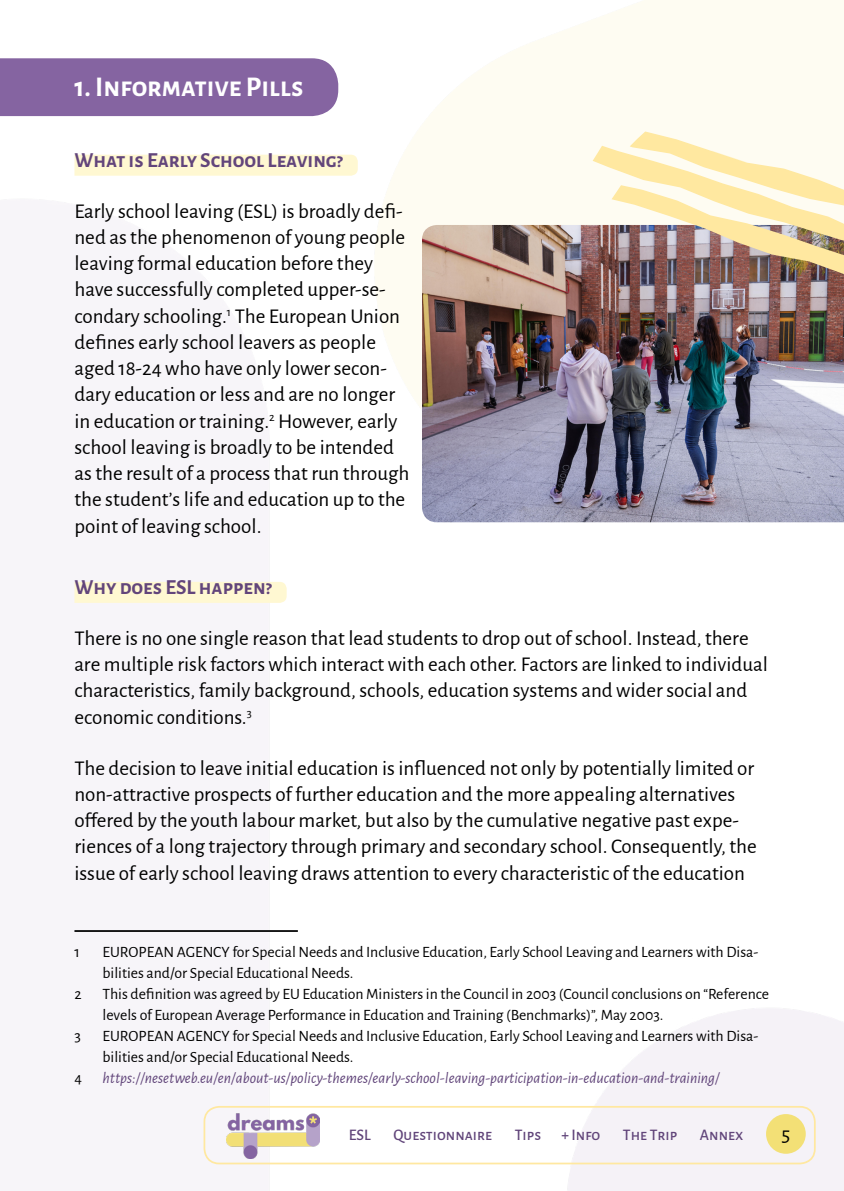
<style>
.page{position:relative;width:844px;height:1191px;background:#fff}
.page>*{position:absolute;margin:0;border:0;box-sizing:border-box;transform-origin:0 0}
.t1{font:700 28px "Alegreya Sans SC";color:#fff}
.t2{font:21px/26.2px "Alegreya Sans";color:#000}
.t3{font:700 21px "Alegreya Sans SC";color:#62457b}
.t4{font:21px "Alegreya Sans SC";color:#000}
.t5{font:15.75px/21px "Alegreya Sans";color:#000}
.t6{font:italic 15.75px "Alegreya Sans";color:#61457a}
.t7{font:500 15.75px "Alegreya Sans SC";color:#61457a}
</style>
<div class="page">
<div style="left:203px;top:1106px;width:612px;height:58px;border:2px solid #ffe8a0;border-radius:15px"></div>
<img style="left:226px;top:1113px;width:93px;height:46px">
<div style="left:765px;top:1114px;width:40px;height:39px;background:#f3e076;border-radius:50%"></div>
<div style="left:0;top:58px;width:338px;height:58px;background:#8564a1"></div>
<div style="left:74px;top:155px;width:283px;height:21px;background:#fff8d2"></div>
<div style="left:74px;top:582px;width:212px;height:21px;background:#fff8d2"></div>
<hr style="left:74px;top:930px;width:224px;height:2px;background:#000">
<img style="left:422px;top:225px;width:421px;height:297px">
<svg style="left:592px;top:131px;width:251px;height:164px"></svg>
<h1 class="t1" style="left:74px;top:66px;width:230px">1. Informative Pills</h1>
<p class="t3" style="left:74px;top:144px;width:270px">What is Early School Leaving?</p>
<p class="t2" style="left:74px;top:197px;width:336px">Early school leaving (ESL) is broadly defi&shy;ned as the phenomenon of young people leaving formal education before they have successfully completed upper-se&shy;condary schooling.<sup>1</sup> The European Union defines early school leavers as people aged 18-24 who have only lower secon&shy;dary education or less and are no longer in education or training.<sup>2</sup> However, early school leaving is broadly to be intended as the result of a process that run through the student’s life and education up to the point of leaving school.</p>
<p class="t3" style="left:74px;top:571px;width:199px">Why does ESL happen?</p>
<p class="t2" style="left:74px;top:624px;width:694px">There is no one single reason that lead students to drop out of school. Instead, there are multiple risk factors which interact with each other. Factors are linked to individual characteristics, family background, schools, education systems and wider social and economic conditions.<sup>3</sup></p>
<p class="t2" style="left:74px;top:753px;width:683px">The decision to leave initial education is influenced not only by potentially limited or non-attractive prospects of further education and the more appealing alternatives offered by the youth labour market, but also by the cumulative negative past expe&shy;riences of a long trajectory through primary and secondary school. Consequently, the issue of early school leaving draws attention to every characteristic of the education</p>
<p class="t5" style="left:74px;top:940px;width:7px">1</p>
<p class="t5" style="left:102px;top:940px;width:657px">EUROPEAN AGENCY for Special Needs and Inclusive Education, Early School Leaving and Learners with Disa&shy;bilities and/or Special Educational Needs.</p>
<p class="t5" style="left:74px;top:982px;width:9px">2</p>
<p class="t5" style="left:102px;top:982px;width:668px">This definition was agreed by EU Education Ministers in the Council in 2003 (Council conclusions on “Reference levels of European Average Performance in Education and Training (Benchmarks)”, May 2003.</p>
<p class="t5" style="left:74px;top:1024px;width:8px">3</p>
<p class="t5" style="left:102px;top:1024px;width:657px">EUROPEAN AGENCY for Special Needs and Inclusive Education, Early School Leaving and Learners with Disa&shy;bilities and/or Special Educational Needs.</p>
<p class="t5" style="left:74px;top:1066px;width:9px">4</p>
<p class="t6" style="left:102px;top:1067px;width:618px">https://nesetweb.eu/en/about-us/policy-themes/early-school-leaving-participation-in-education-and-training/</p>
<p class="t7" style="left:348px;top:1124px;width:24px">ESL</p>
<p class="t7" style="left:393px;top:1124px;width:100px">Questionnaire</p>
<p class="t7" style="left:514px;top:1124px;width:28px">Tips</p>
<p class="t7" style="left:561px;top:1124px;width:40px">+ Info</p>
<p class="t7" style="left:622px;top:1124px;width:56px">The Trip</p>
<p class="t7" style="left:699px;top:1124px;width:45px">Annex</p>
<p class="t4" style="left:781px;top:1119px;width:10px">5</p>
</div>
